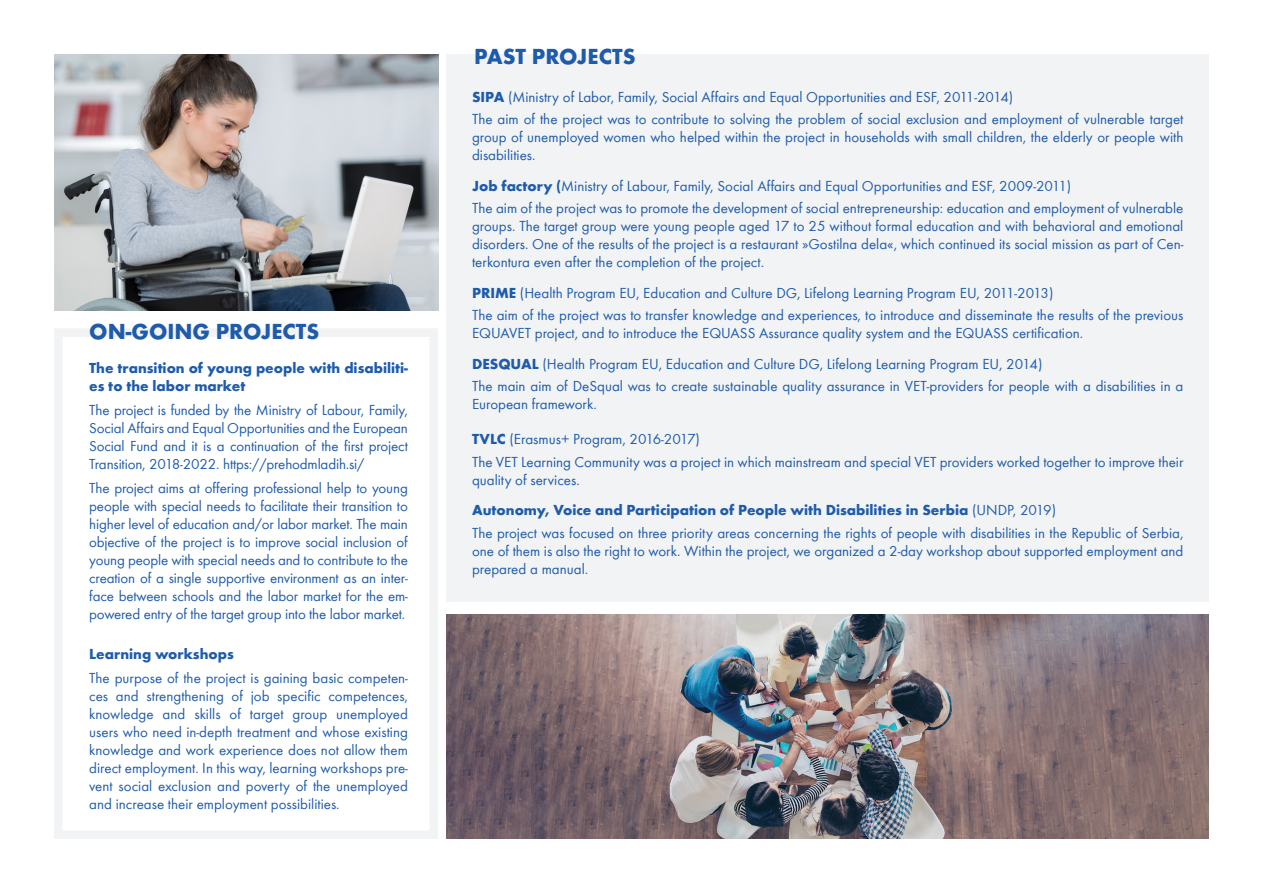
<style>
.page{position:relative;width:1263px;height:893px;background:#fff}
.page>*{position:absolute;margin:0;border:0;box-sizing:border-box;transform-origin:0 0}
.naslov{font:700 22.5px "Futura TEE";color:#1e5baa}
.Besedilo{font:15px/18px "Futura TEE";color:#1e5baa;text-align:justify}
.Besedilo-2{font:700 15px/18px "Futura TEE";color:#1e5baa}
.s1{font-weight:700}
.s2{font-weight:400}
</style>
<div class="page">
<div style="left:446px;top:54px;width:763px;height:547px;background:#f2f3f4"></div>
<div style="left:54px;top:328px;width:384px;height:511px;border:9px solid #f2f3f4"></div>
<img style="left:54px;top:54px;width:384px;height:257px">
<img style="left:446px;top:614px;width:763px;height:225px">
<p class="naslov" style="left:89px;top:317px;width:232px">ON-GOING PROJECTS</p>
<p class="Besedilo-2" style="left:89px;top:358px;width:320px">The transition of young people with disabiliti&shy;es to the labor market</p>
<p class="Besedilo" style="left:89px;top:401px;width:320px">The project is funded by the Ministry of Labour, Family, Social Affairs and Equal Opportunities and the European Social Fund and it is a continuation of the first project Transition, 2018-2022. https://prehodmladih.si/</p>
<p class="Besedilo" style="left:89px;top:479px;width:320px">The project aims at offering professional help to young people with special needs to facilitate their transition to higher level of education and/or labor market. The main objective of the project is to improve social inclusion of young people with special needs and to contribute to the creation of a single supportive environment as an inter&shy;face between schools and the labor market for the em&shy;powered entry of the target group into the labor market.</p>
<p class="Besedilo-2" style="left:89px;top:644px;width:146px">Learning workshops</p>
<p class="Besedilo" style="left:89px;top:669px;width:320px">The purpose of the project is gaining basic competen&shy;ces and strengthening of job specific competences, knowledge and skills of target group unemployed users who need in-depth treatment and whose existing knowledge and work experience does not allow them direct employment. In this way, learning workshops pre&shy;vent social exclusion and poverty of the unemployed and increase their employment possibilities.</p>
<p class="naslov" style="left:474px;top:43px;width:163px">PAST PROJECTS</p>
<p class="Besedilo" style="left:472px;top:88px;width:543px"><span class="s1">SIPA</span> (Ministry of Labor, Family, Social Affairs and Equal Opportunities and ESF, 2011-2014)</p>
<p class="Besedilo" style="left:472px;top:110px;width:713px">The aim of the project was to contribute to solving the problem of social exclusion and employment of vulnerable target group of unemployed women who helped within the project in households with small children, the elderly or people with disabilities.</p>
<p class="Besedilo" style="left:472px;top:177px;width:601px"><span class="s1">Job factory (</span>Ministry of Labour, Family, Social Affairs and Equal Opportunities and ESF, 2009-2011)</p>
<p class="Besedilo" style="left:472px;top:199px;width:713px">The aim of the project was to promote the development of social entrepreneurship: education and employment of vulnerable groups. The target group were young people aged 17 to 25 without formal education and with behavioral and emotional disorders. One of the results of the project is a restaurant »Gostilna dela«, which continued its social mission as part of Cen&shy;terkontura even after the completion of the project.</p>
<p class="Besedilo" style="left:472px;top:284px;width:583px"><span class="s1">PRIME</span> (Health Program EU, Education and Culture DG, Lifelong Learning Program EU, 2011-2013)</p>
<p class="Besedilo" style="left:472px;top:306px;width:713px">The aim of the project was to transfer knowledge and experiences, to introduce and disseminate the results of the previous<br>EQUAVET project, and to introduce the EQUASS Assurance quality system and the EQUASS certification.</p>
<p class="Besedilo" style="left:472px;top:355px;width:572px"><span class="s1">DESQUAL</span> (Health Program EU, Education and Culture DG, Lifelong Learning Program EU, 2014)</p>
<p class="Besedilo" style="left:472px;top:377px;width:713px">The main aim of DeSqual was to create sustainable quality assurance in VET-providers for people with a disabilities in a<br>European framework.</p>
<p class="Besedilo" style="left:472px;top:430px;width:229px"><span class="s1">TVLC</span> (Erasmus+ Program, 2016-2017)</p>
<p class="Besedilo" style="left:472px;top:452px;width:713px">The VET Learning Community was a project in which mainstream and special VET providers worked together to improve their quality of services.</p>
<p class="Besedilo-2" style="left:472px;top:501px;width:586px">Autonomy, Voice and Participation of People with Disabilities in Serbia <span class="s2">(UNDP, 2019)</span></p>
<p class="Besedilo" style="left:472px;top:523px;width:713px">The project was focused on three priority areas concerning the rights of people with disabilities in the Republic of Serbia, one of them is also the right to work. Within the project, we organized a 2-day workshop about supported employment and prepared a manual.</p>
</div>
